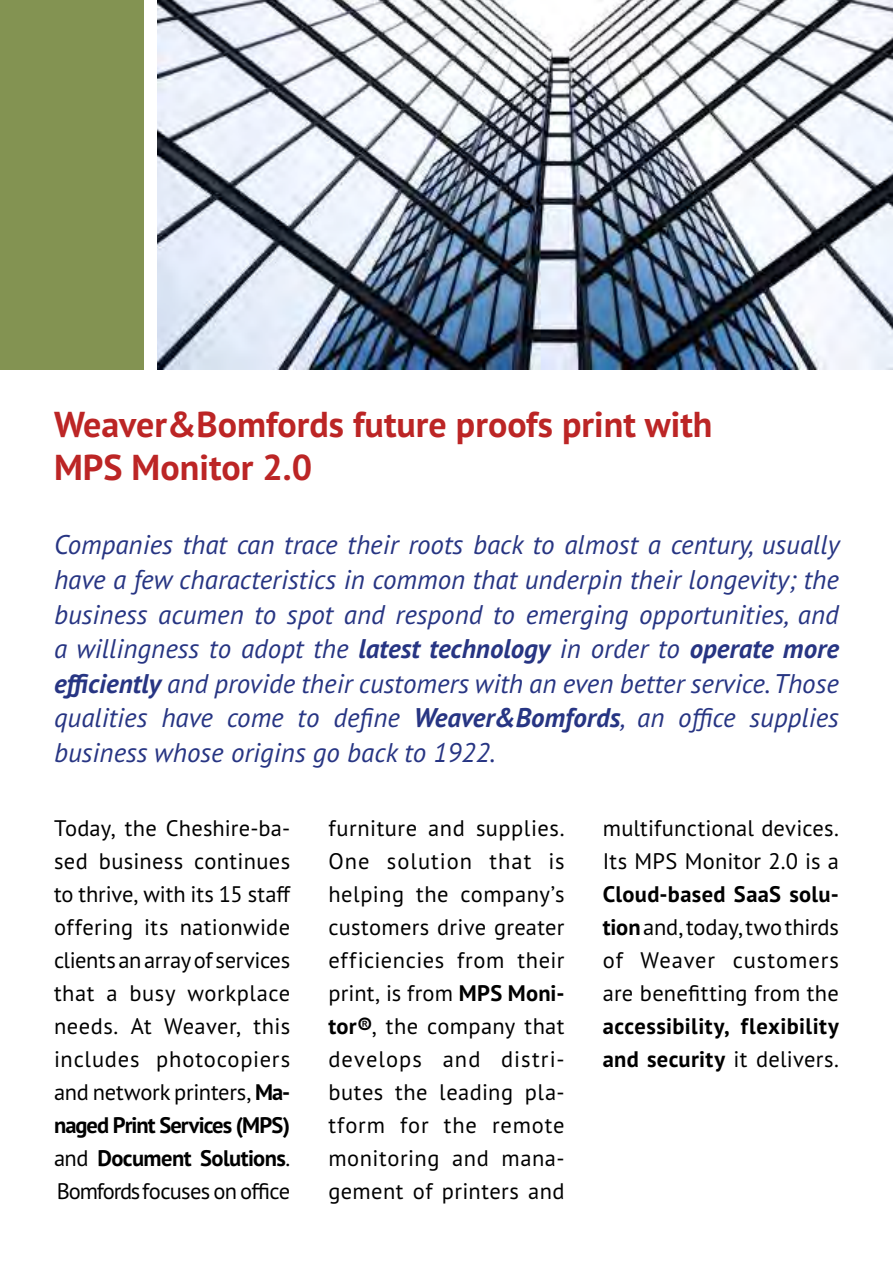
<style>
.page{position:relative;width:893px;height:1263px;background:#fff}
.page>*{position:absolute;margin:0;border:0;box-sizing:border-box;transform-origin:0 0}
.t1{font:700 36px/43.2px "PT Sans Pro";color:#bc2525}
.t2{font:italic 27px/34.5px "PT Sans Pro";color:#273583;text-align:justify}
.t3{font:22.5px/33px "PT Sans Pro";letter-spacing:.01em;color:#000;text-align:justify}
.t4{font:700 22.5px/33px "PT Sans Pro";letter-spacing:.015em;color:#000}
.s1{font-weight:700}
.s2{font-weight:400}
</style>
<div class="page">
<img style="left:157px;top:0;width:736px;height:370px">
<div style="left:0;top:0;width:143px;height:370px;background:#839352"></div>
<h1 class="t1" style="left:54px;top:402px;width:660px">Weaver&amp;Bomfords future proofs print with<br>MPS Monitor 2.0</h1>
<p class="t2" style="left:54px;top:527px;width:787px">Companies that can trace their roots back to almost a century, usually have a few characteristics in common that underpin their longevity; the business acumen to spot and respond to emerging opportunities, and a willingness to adopt the <span class="s1">latest technology</span> in order to <span class="s1">operate more efficiently</span> and provide their customers with an even better service. Those qualities have come to define <span class="s1">Weaver&amp;Bomfords</span>, an office supplies business whose origins go back to 1922.</p>
<p class="t3" style="left:54px;top:811px;width:238px">Today, the Cheshire-ba&shy;sed business continues to thrive, with its 15 staff offering its nationwide clients an array of services that a busy workplace needs. At Weaver, this includes photocopiers and network printers, <span class="s1">Ma&shy;naged Print Services (MPS) </span>and <span class="s1">Document Solutions</span>.<br>Bomfords focuses on office</p>
<p class="t3" style="left:328px;top:811px;width:238px">furniture and supplies.<br>One solution that is helping the company’s customers drive greater efficiencies from their print, is from <span class="s1">MPS Moni&shy;tor®</span>, the company that develops and distri&shy;butes the leading pla&shy;tform for the remote monitoring and mana&shy;gement of printers and</p>
<p class="t3" style="left:603px;top:811px;width:238px">multifunctional devices.<br>Its MPS Monitor 2.0 is a</p>
<p class="t3" style="left:603px;top:877px;width:238px"><span class="s1">Cloud-based SaaS solu&shy;tion</span> and, today, two thirds of Weaver customers are benefitting from the</p>
<p class="t4" style="left:603px;top:1009px;width:238px">accessibility, flexibility and security <span class="s2">it delivers.</span></p>
</div>
